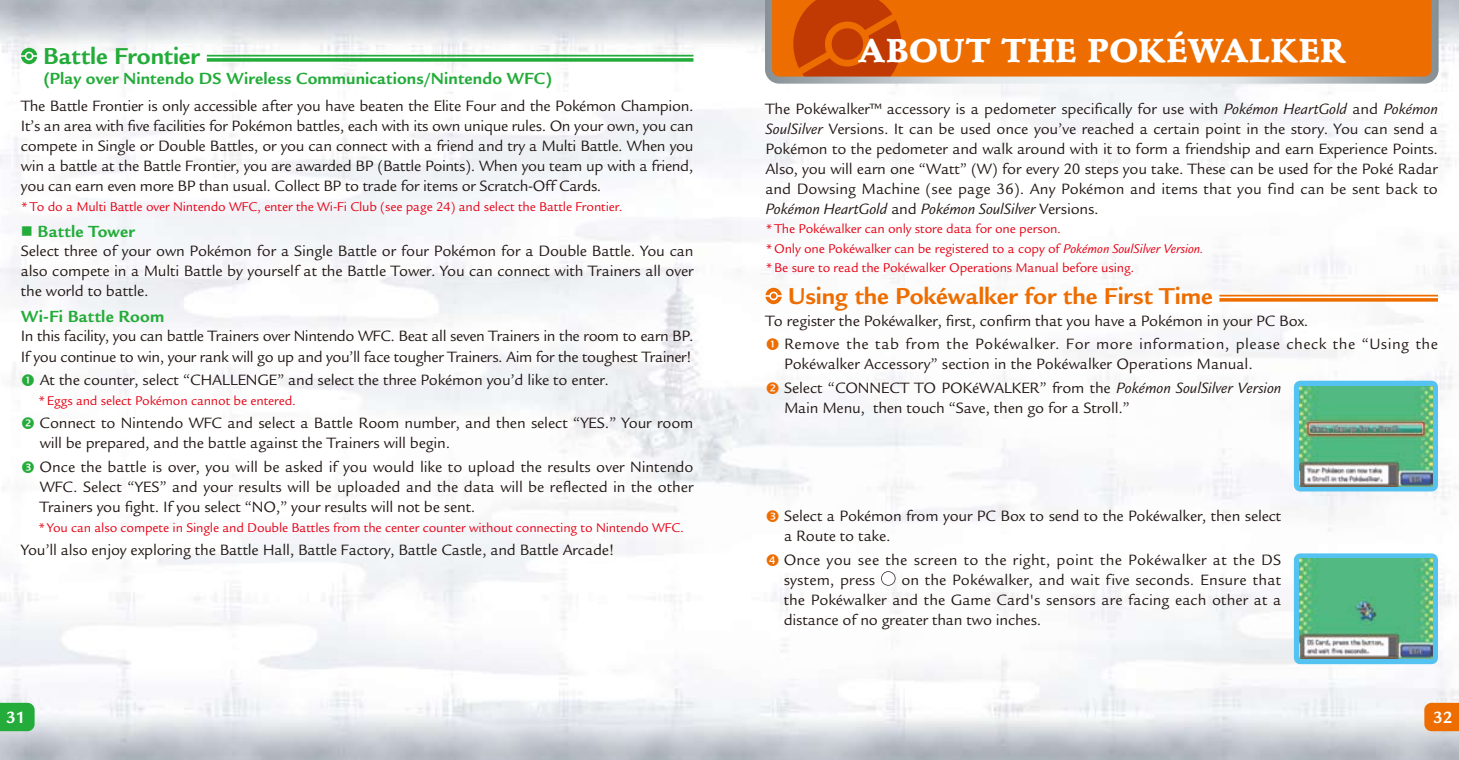
<style>
.page{position:relative;width:1459px;height:760px;background:#fff}
.page>*{position:absolute;margin:0;border:0;box-sizing:border-box;transform-origin:0 0}
.t1{font:900 32.5px "Stempel Schneidler Std";letter-spacing:.01em;color:#fff}
.t2{font:700 25px "Legacy Sans Std";letter-spacing:-.005em;color:#ed6d00}
.t3{font:700 25px "Legacy Sans Std";color:#23ac39}
.t4{font:700 17.75px "Legacy Sans Std";color:#fff}
.t5{font:700 17.5px "Legacy Sans Std";letter-spacing:.01em;color:#23ac39}
.t6{font:16.25px/20px "Legacy Sans Std";letter-spacing:-.01em;color:#231916;text-align:justify}
.t7{font:16.25px/23.5px "Legacy Sans Std";letter-spacing:.025em;color:#231916}
.t8{font:16.25px/20.2px "Legacy Sans Std";letter-spacing:.02em;color:#231916}
.t9{font:13.75px/19.2px "Legacy Sans Std";letter-spacing:-.01em;color:#e60013}
.s1{font-style:italic}
</style>
<div class="page">
<img style="left:0;top:0;width:1458px;height:759px">
<svg style="left:1293px;top:380px;width:144px;height:111px;background:#66bfdf"></svg>
<img style="left:1299px;top:386px;width:133px;height:99px">
<svg style="left:1293px;top:553px;width:144px;height:110px;background:#64c2e4"></svg>
<img style="left:1299px;top:558px;width:133px;height:100px">
<svg style="left:0;top:702px;width:35px;height:28px"></svg>
<svg style="left:1424px;top:702px;width:34px;height:28px"></svg>
<svg style="left:765px;top:287px;width:16px;height:17px"></svg>
<hr style="left:1219px;top:298px;width:218px;height:3px;background:#ed6d00">
<hr style="left:1219px;top:294px;width:218px;height:2px;background:#ed6d00">
<svg style="left:881px;top:571px;width:14px;height:14px"></svg>
<svg style="left:21px;top:48px;width:16px;height:16px"></svg>
<svg style="left:207px;top:58px;width:486px;height:4px;background:#3ab44e"></svg>
<hr style="left:207px;top:55px;width:486px;height:1px;background:#23ac39">
<svg style="left:765px;top:0;width:673px;height:84px;background:#e37116"></svg>
<svg style="left:766px;top:338px;width:12px;height:12px"></svg>
<svg style="left:766px;top:381px;width:12px;height:12px"></svg>
<svg style="left:766px;top:509px;width:12px;height:12px"></svg>
<svg style="left:766px;top:553px;width:12px;height:12px"></svg>
<svg style="left:22px;top:374px;width:12px;height:11px"></svg>
<svg style="left:22px;top:416px;width:12px;height:12px"></svg>
<svg style="left:22px;top:460px;width:12px;height:12px"></svg>
<h2 class="t3" style="left:43px;top:42px;width:158px">Battle Frontier</h2>
<p class="t5" style="left:43px;top:69px;width:510px">(Play over Nintendo DS Wireless Communications/Nintendo WFC)</p>
<p class="t6" style="left:21px;top:96px;width:674px">The Battle Frontier is only accessible after you have beaten the Elite Four and the Pokémon Champion.<br>It’s an area with five facilities for Pokémon battles, each with its own unique rules. On your own, you can compete in Single or Double Battles, or you can connect with a friend and try a Multi Battle. When you win a battle at the Battle Frontier, you are awarded BP (Battle Points). When you team up with a friend, you can earn even more BP than usual. Collect BP to trade for items or Scratch-Off Cards.</p>
<p class="t9" style="left:21px;top:197px;width:603px">* To do a Multi Battle over Nintendo WFC, enter the Wi-Fi Club (see page 24) and select the Battle Frontier.</p>
<p class="t5" style="left:21px;top:221px;width:115px">■ Battle Tower</p>
<p class="t6" style="left:21px;top:241px;width:674px">Select three of your own Pokémon for a Single Battle or four Pokémon for a Double Battle. You can also compete in a Multi Battle by yourself at the Battle Tower. You can connect with Trainers all over the world to battle.</p>
<p class="t5" style="left:21px;top:306px;width:145px">Wi-Fi Battle Room</p>
<p class="t6" style="left:21px;top:326px;width:674px">In this facility, you can battle Trainers over Nintendo WFC. Beat all seven Trainers in the room to earn BP.<br>If you continue to win, your rank will go up and you’ll face tougher Trainers. Aim for the toughest Trainer!</p>
<p class="t6" style="left:40px;top:370px;width:570px">At the counter, select “CHALLENGE” and select the three Pokémon you’d like to enter.</p>
<p class="t9" style="left:38px;top:391px;width:259px">* Eggs and select Pokémon cannot be entered.</p>
<p class="t6" style="left:40px;top:413px;width:655px">Connect to Nintendo WFC and select a Battle Room number, and then select “YES.” Your room will be prepared, and the battle against the Trainers will begin.</p>
<p class="t6" style="left:40px;top:456px;width:655px">Once the battle is over, you will be asked if you would like to upload the results over Nintendo WFC. Select “YES” and your results will be uploaded and the data will be reflected in the other Trainers you fight. If you select “NO,” your results will not be sent.</p>
<p class="t9" style="left:38px;top:517px;width:647px">* You can also compete in Single and Double Battles from the center counter without connecting to Nintendo WFC.</p>
<p class="t6" style="left:21px;top:539px;width:595px">You’ll also enjoy exploring the Battle Hall, Battle Factory, Battle Castle, and Battle Arcade!</p>
<h1 class="t1" style="left:858px;top:30px;width:488px">ABOUT THE POKÉWALKER</h1>
<p class="t6" style="left:765px;top:98px;width:674px">The Pokéwalker™ accessory is a pedometer specifically for use with <span class="s1">Pokémon HeartGold</span> and <span class="s1">Pokémon SoulSilver</span> Versions. It can be used once you’ve reached a certain point in the story. You can send a Pokémon to the pedometer and walk around with it to form a friendship and earn Experience Points.<br>Also, you will earn one “Watt” (W) for every 20 steps you take. These can be used for the Poké Radar and Dowsing Machine (see page 36). Any Pokémon and items that you find can be sent back to <span class="s1">Pokémon HeartGold</span> and <span class="s1">Pokémon SoulSilver</span> Versions.</p>
<p class="t9" style="left:765px;top:219px;width:440px">* The Pokéwalker can only store data for one person.<br>* Only one Pokéwalker can be registered to a copy of <span class="s1">Pokémon SoulSilver Version. </span>* Be sure to read the Pokéwalker Operations Manual before using.</p>
<h2 class="t2" style="left:787px;top:282px;width:426px">Using the Pokéwalker for the First Time</h2>
<p class="t7" style="left:784px;top:309px;width:655px;text-indent:-18px">To register the Pokéwalker, first, confirm that you have a Pokémon in your PC Box.<br>Remove the tab from the Pokéwalker. For more information, please check the “Using the</p>
<p class="t6" style="left:784px;top:352px;width:499px;line-height:23.5px">Pokéwalker Accessory” section in the Pokéwalker Operations Manual.<br>Select “CONNECT TO POKéWALKER” from the <span class="s1">Pokémon SoulSilver Version</span></p>
<p class="t6" style="left:784px;top:398px;width:347px">Main Menu, then touch “Save, then go for a Stroll.”</p>
<p class="t6" style="left:784px;top:506px;width:498px">Select a Pokémon from your PC Box to send to the Pokéwalker, then select a Route to take.</p>
<p class="t8" style="left:783px;top:549px;width:499px">Once you see the screen to the right, point the Pokéwalker at the DS system, press</p>
<p class="t6" style="left:783px;top:570px;width:499px;text-indent:118px">on the Pokéwalker, and wait five seconds. Ensure that the Pokéwalker and the Game Card's sensors are facing each other at a distance of no greater than two inches.</p>
<p class="t4" style="left:6px;top:706px;width:21px">31</p>
<p class="t4" style="left:1432px;top:706px;width:21px">32</p>
</div>
